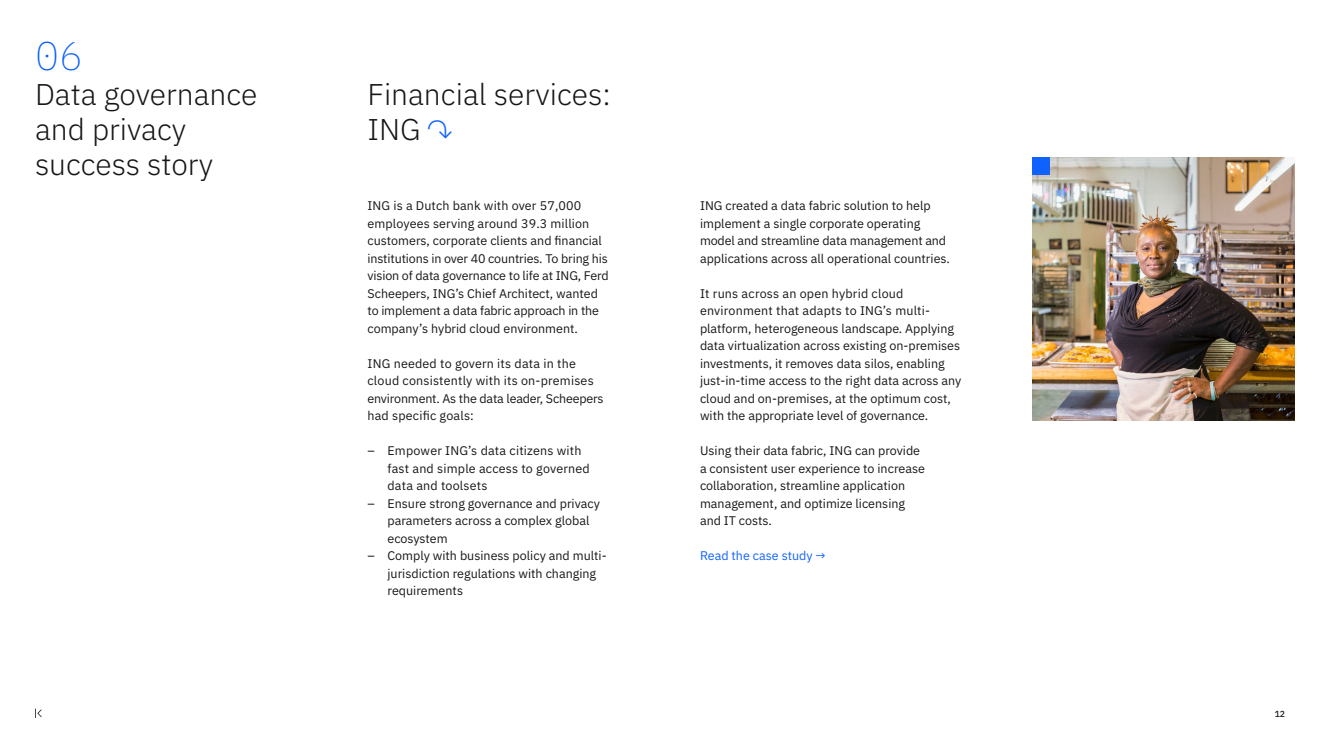
<style>
.page{position:relative;width:1330px;height:753px;background:#fff}
.page>*{position:absolute;margin:0;border:0;box-sizing:border-box;transform-origin:0 0}
.t1{font:300 expanded 40px "IBM Plex Mono";color:#0f62fe}
.t2{font:300 30px/35px "IBM Plex Sans";color:#161616}
.t3{font:12.5px/17.5px "IBM Plex Sans";color:#161616}
.t4{font:12.5px "IBM Plex Sans";color:#0f62fe}
.t5{font:8.75px "IBM Plex Sans Medm";color:#161616}
.s1{color:#0f62fe}
</style>
<div class="page">
<img style="left:1032px;top:158px;width:263px;height:262px">
<div style="left:1032px;top:158px;width:18px;height:17px;background:#0f62fe"></div>
<svg style="left:35px;top:708px;width:7px;height:9px"></svg>
<h1 class="t1" style="left:35px;top:26px;width:50px">06</h1>
<h2 class="t2" style="left:35px;top:74px;width:224px">Data governance and privacy success story</h2>
<h2 class="t2" style="left:368px;top:74px;width:245px">Financial services:<br>ING <span class="s1">↷</span></h2>
<p class="t3" style="left:368px;top:196px;width:243px">ING is a Dutch bank with over 57,000 employees serving around 39.3 million customers, corporate clients and financial institutions in over 40 countries. To bring his vision of data governance to life at ING, Ferd Scheepers, ING’s Chief Architect, wanted to implement a data fabric approach in the company’s hybrid cloud environment.</p>
<p class="t3" style="left:368px;top:353px;width:238px">ING needed to govern its data in the cloud consistently with its on-premises environment. As the data leader, Scheepers had specific goals:</p>
<p class="t3" style="left:388px;top:441px;width:204px;text-indent:-20px">– Empower ING’s data citizens with fast and simple access to governed data and toolsets</p>
<p class="t3" style="left:388px;top:493px;width:214px;text-indent:-20px">– Ensure strong governance and privacy parameters across a complex global ecosystem</p>
<p class="t3" style="left:388px;top:546px;width:221px;text-indent:-20px">– Comply with business policy and multi&shy;jurisdiction regulations with changing requirements</p>
<p class="t3" style="left:700px;top:196px;width:251px">ING created a data fabric solution to help implement a single corporate operating model and streamline data management and applications across all operational countries.</p>
<p class="t3" style="left:700px;top:283px;width:263px">It runs across an open hybrid cloud environment that adapts to ING’s multi&shy;platform, heterogeneous landscape. Applying data virtualization across existing on-premises investments, it removes data silos, enabling just-in-time access to the right data across any cloud and on-premises, at the optimum cost, with the appropriate level of governance.</p>
<p class="t3" style="left:700px;top:441px;width:227px">Using their data fabric, ING can provide a consistent user experience to increase collaboration, streamline application management, and optimize licensing and IT costs.</p>
<p class="t4" style="left:700px;top:546px;width:127px">Read the case study →</p>
<p class="t5" style="left:1275px;top:706px;width:12px">12</p>
</div>
